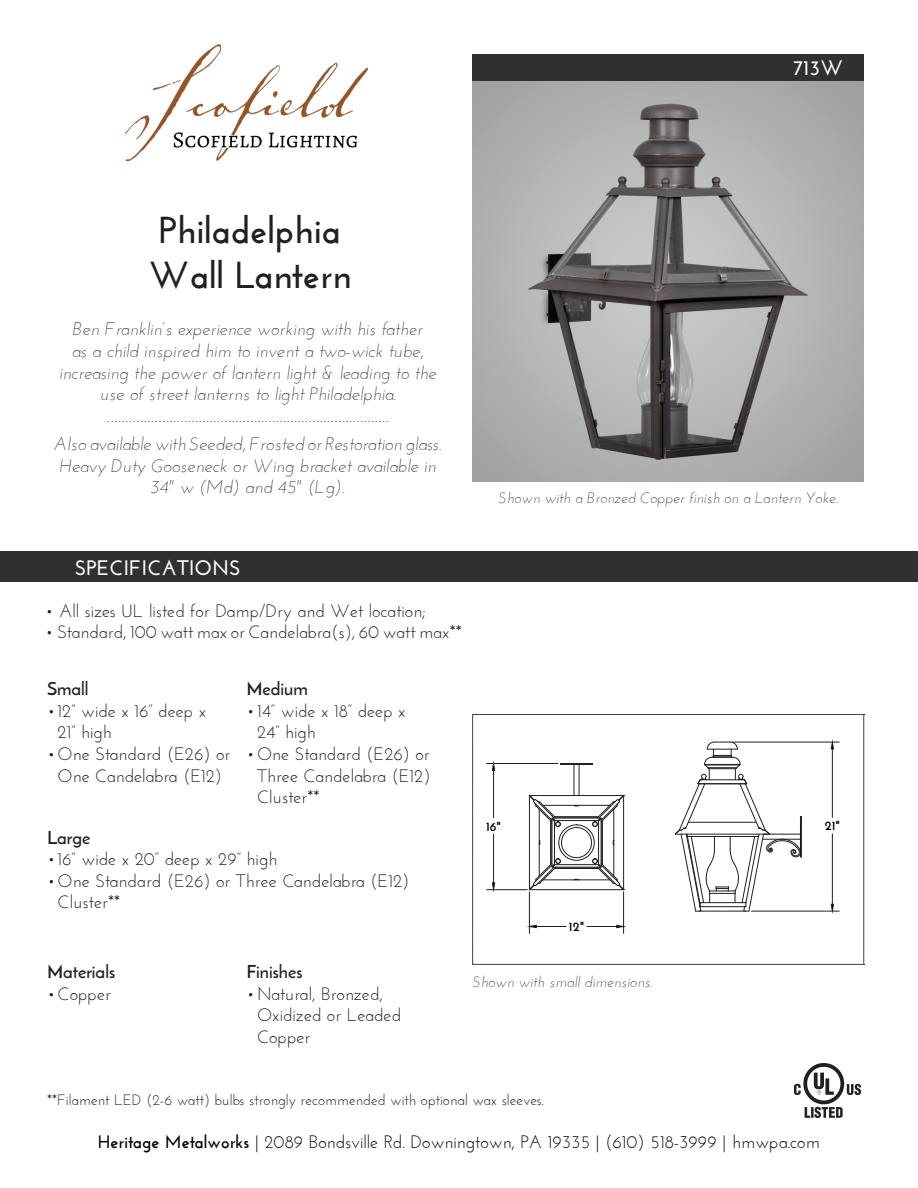
<style>
.page{position:relative;width:918px;height:1188px;background:#fff}
.page>*{position:absolute;margin:0;border:0;box-sizing:border-box;transform-origin:0 0}
.t1{font:700 37.5px "Josefin Sans";color:#231f20}
.t2{font:700 21px "Josefin Sans";color:#fff}
.t3{font:18px/21.6px "Josefin Sans";color:#231f20}
.t4{font:italic 300 18px/21.6px "Josefin Sans";color:#231f20;text-align:center}
.t5{font:18px "Josefin Sans";color:#000}
.t6{font:italic 300 18px "Josefin Sans";color:#231f20;scale:1.25 1}
.t7{font:18px "Reem Kufi";color:#231f20}
.t8{font:15px "Josefin Sans";color:#231f20}
.t9{font:italic 300 15px "Josefin Sans";color:#231f20}
.CAD{font:700 12.45px "Josefin Sans";color:#000}
.s1{font-weight:700}
</style>
<div class="page">
<img style="left:126px;top:44px;width:242px;height:116px">
<div style="left:0;top:552px;width:918px;height:30px;background:#312f30"></div>
<img style="left:795px;top:1064px;width:66px;height:53px">
<img style="left:472px;top:81px;width:392px;height:401px">
<svg style="left:472px;top:714px;width:393px;height:251px"></svg>
<div style="left:472px;top:54px;width:392px;height:27px;background:#312f30"></div>
<p class="t2" style="left:794px;top:56px;width:51px">713W</p>
<p class="t1" style="left:159px;top:208px;width:183px">Philadelphia</p>
<p class="t1" style="left:148px;top:253px;width:204px">Wall Lantern</p>
<p class="t4" style="left:59px;top:318px;width:379px">Ben Franklin’s experience working with his father<br>as a child inspired him to invent a two-wick tube, increasing the power of lantern light &amp; leading to the use of street lanterns to light Philadelphia.</p>
<p class="t6" style="left:107px;top:405px;width:227px">.............................................................................</p>
<p class="t4" style="left:54px;top:433px;width:389px">Also available with Seeded, Frosted or Restoration glass.</p>
<p class="t4" style="left:60px;top:455px;width:378px">Heavy Duty Gooseneck or Wing bracket available in</p>
<p class="t4" style="left:151px;top:476px;width:196px">34" w (Md) and 45" (Lg).</p>
<p class="t9" style="left:498px;top:489px;width:341px">Shown with a Bronzed Copper finish on a Lantern Yoke.</p>
<p class="t2" style="left:75px;top:555px;width:168px">SPECIFICATIONS</p>
<p class="t3" style="left:45px;top:599px;width:382px">• All sizes UL listed for Damp/Dry and Wet location;</p>
<p class="t3" style="left:45px;top:621px;width:418px">• Standard, 100 watt max or Candelabra(s), 60 watt max**</p>
<p class="t7" style="left:47px;top:677px;width:43px">Small</p>
<p class="t3" style="left:58px;top:700px;width:150px;text-indent:-10px">•12” wide x 16” deep x<br>21” high</p>
<p class="t3" style="left:47px;top:743px;width:185px;text-align:center">•One Standard (E26) or<br>One Candelabra (E12)</p>
<p class="t7" style="left:247px;top:677px;width:63px">Medium</p>
<p class="t3" style="left:257px;top:700px;width:150px;text-indent:-10px">•14” wide x 18” deep x<br>24” high</p>
<p class="t3" style="left:257px;top:743px;width:175px;text-align:justify;text-indent:-10px">•One Standard (E26) or Three Candelabra (E12)<br>Cluster**</p>
<p class="t7" style="left:47px;top:825px;width:45px">Large</p>
<p class="t3" style="left:47px;top:848px;width:232px">•16” wide x 20” deep x 29” high</p>
<p class="t3" style="left:58px;top:870px;width:353px;text-indent:-10px">•One Standard (E26) or Three Candelabra (E12)<br>Cluster**</p>
<p class="t7" style="left:47px;top:960px;width:70px">Materials</p>
<p class="t3" style="left:47px;top:983px;width:66px">•Copper</p>
<p class="t7" style="left:247px;top:960px;width:57px">Finishes</p>
<p class="t3" style="left:257px;top:983px;width:146px;text-indent:-10px">•Natural, Bronzed,<br>Oxidized or Leaded<br>Copper</p>
<p class="CAD" style="left:486px;top:819px;width:17px">16"</p>
<p class="CAD" style="left:569px;top:919px;width:17px">12"</p>
<p class="t9" style="left:472px;top:973px;width:182px">Shown with small dimensions.</p>
<p class="CAD" style="left:825px;top:818px;width:17px">21"</p>
<p class="t8" style="left:47px;top:1090px;width:498px">**Filament LED (2-6 watt) bulbs strongly recommended with optional wax sleeves.</p>
<p class="t5" style="left:98px;top:1131px;width:724px"><span class="s1">Heritage Metalworks</span> | 2089 Bondsville Rd. Downingtown, PA 19335 | (610) 518-3999 | hmwpa.com</p>
</div>
